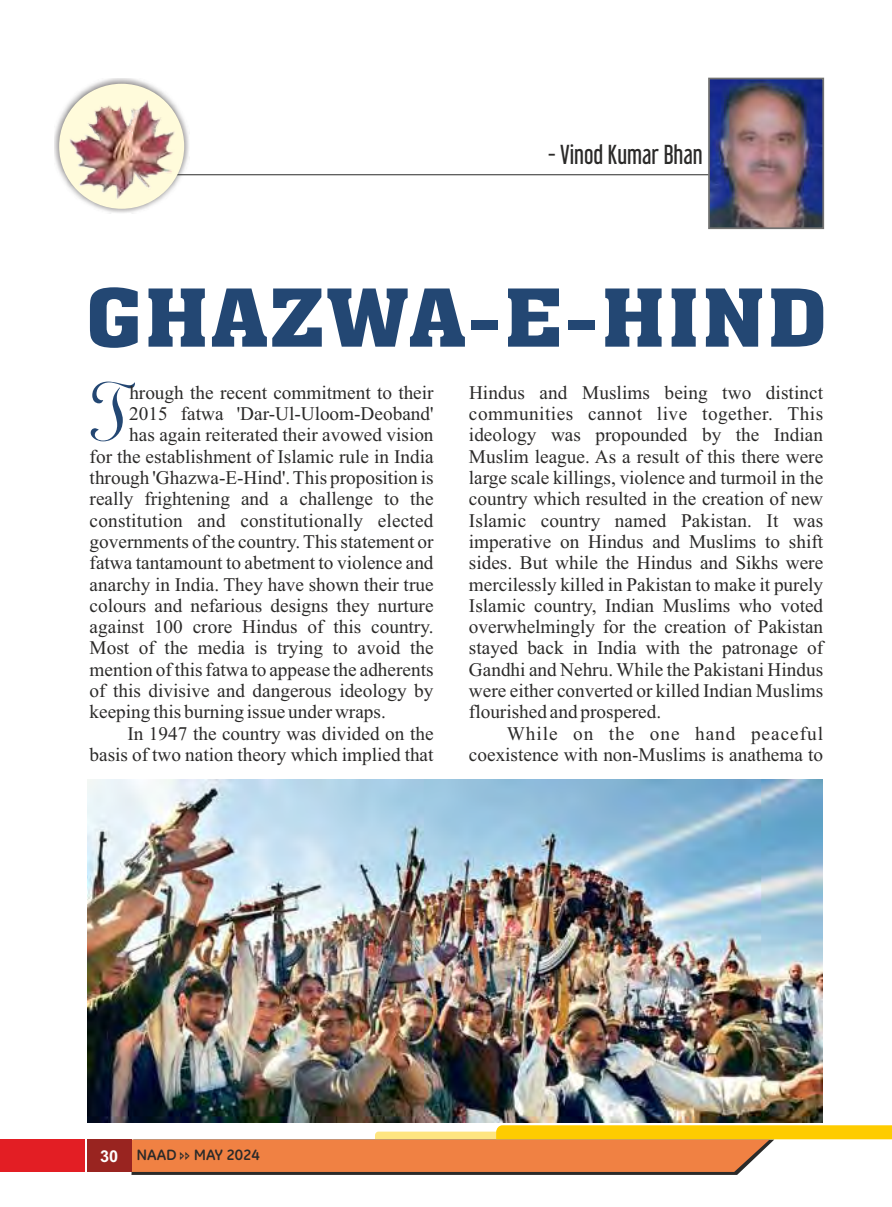
<style>
.page{position:relative;width:892px;height:1207px;background:#fff}
.page>*{position:absolute;margin:0;border:0;box-sizing:border-box;transform-origin:0 0}
.t1{font:93.62px "Typo Upright BT";color:#234773}
.t2{font:78.23px "Aachen BT";color:#234773;scale:1.24 1}
.t3{font:24.5px "Libel Suit Rg";color:#2b2a29}
.t4{font:19.25px/21.3px "Times New Roman";color:#2b2a29;text-align:justify}
.t5{font:700 15.22px "GE Inspira";color:#2b2a29;scale:1.04 1}
.s1{font-family:"Arial";font-size:16.28px;color:#fefefe}
</style>
<div class="page">
<hr style="left:160px;top:174px;width:662px;height:1px;background:#2b2a29">
<img style="left:54px;top:79px;width:135px;height:135px">
<div style="left:59px;top:84px;width:125px;height:125px;background:#fffbdb;border-radius:50%"></div>
<img style="left:70px;top:101px;width:105px;height:98px">
<img style="left:711px;top:81px;width:110px;height:145px">
<div style="left:708px;top:78px;width:116px;height:151px;border:2px solid #727271"></div>
<img style="left:87px;top:780px;width:735px;height:342px">
<div style="left:0;top:1139px;width:85px;height:33px;background:#e31e24"></div>
<div style="left:87px;top:1139px;width:44px;height:33px;background:#992420"></div>
<svg style="left:131px;top:1125px;width:761px;height:50px"></svg>
<p class="t3" style="left:548px;top:144px;width:156px">- Vinod Kumar Bhan</p>
<h2 class="t2" style="left:85px;top:287px;width:601px">GHAZWA-E-HIND</h2>
<h1 class="t1" style="left:90px;top:370px;width:41px">T</h1>
<p class="t4" style="left:129px;top:383px;width:306px">hrough the recent commitment to their</p>
<p class="t4" style="left:129px;top:405px;width:306px">2015 fatwa 'Dar-Ul-Uloom-Deoband'</p>
<p class="t4" style="left:129px;top:426px;width:306px">has again reiterated their avowed vision</p>
<p class="t4" style="left:90px;top:447px;width:345px">for the establishment of Islamic rule in India</p>
<p class="t4" style="left:90px;top:469px;width:345px">through 'Ghazwa-E-Hind'. This proposition is</p>
<p class="t4" style="left:90px;top:490px;width:345px">really frightening and a challenge to the</p>
<p class="t4" style="left:90px;top:511px;width:345px">constitution and constitutionally elected</p>
<p class="t4" style="left:90px;top:533px;width:345px">governments of the country. This statement or</p>
<p class="t4" style="left:90px;top:554px;width:345px">fatwa tantamount to abetment to violence and</p>
<p class="t4" style="left:90px;top:575px;width:345px">anarchy in India. They have shown their true</p>
<p class="t4" style="left:90px;top:597px;width:345px">colours and nefarious designs they nurture</p>
<p class="t4" style="left:90px;top:618px;width:345px">against 100 crore Hindus of this country.</p>
<p class="t4" style="left:90px;top:639px;width:345px">Most of the media is trying to avoid the</p>
<p class="t4" style="left:90px;top:660px;width:345px">mention of this fatwa to appease the adherents</p>
<p class="t4" style="left:90px;top:682px;width:345px">of this divisive and dangerous ideology by</p>
<p class="t4" style="left:90px;top:703px;width:298px">keeping this burning issue under wraps.</p>
<p class="t4" style="left:127px;top:724px;width:308px">In 1947 the country was divided on the</p>
<p class="t4" style="left:90px;top:746px;width:345px">basis of two nation theory which implied that</p>
<p class="t4" style="left:469px;top:383px;width:356px">Hindus and Muslims being two distinct communities cannot live together. This ideology was propounded by the Indian Muslim league. As a result of this there were large scale killings, violence and turmoil in the country which resulted in the creation of new Islamic country named Pakistan. It was imperative on Hindus and Muslims to shift sides. But while the Hindus and Sikhs were mercilessly killed in Pakistan to make it purely Islamic country, Indian Muslims who voted overwhelmingly for the creation of Pakistan stayed back in India with the patronage of Gandhi and Nehru. While the Pakistani Hindus were either converted or killed Indian Muslims flourished and prospered.</p>
<p class="t4" style="left:469px;top:724px;width:356px;text-align:right">While on the one hand peaceful coexistence with non-Muslims is anathema to</p>
<p class="t5" style="left:100px;top:1149px;width:155px"><span class="s1">30</span> NAAD MAY 2024</p>
</div>
